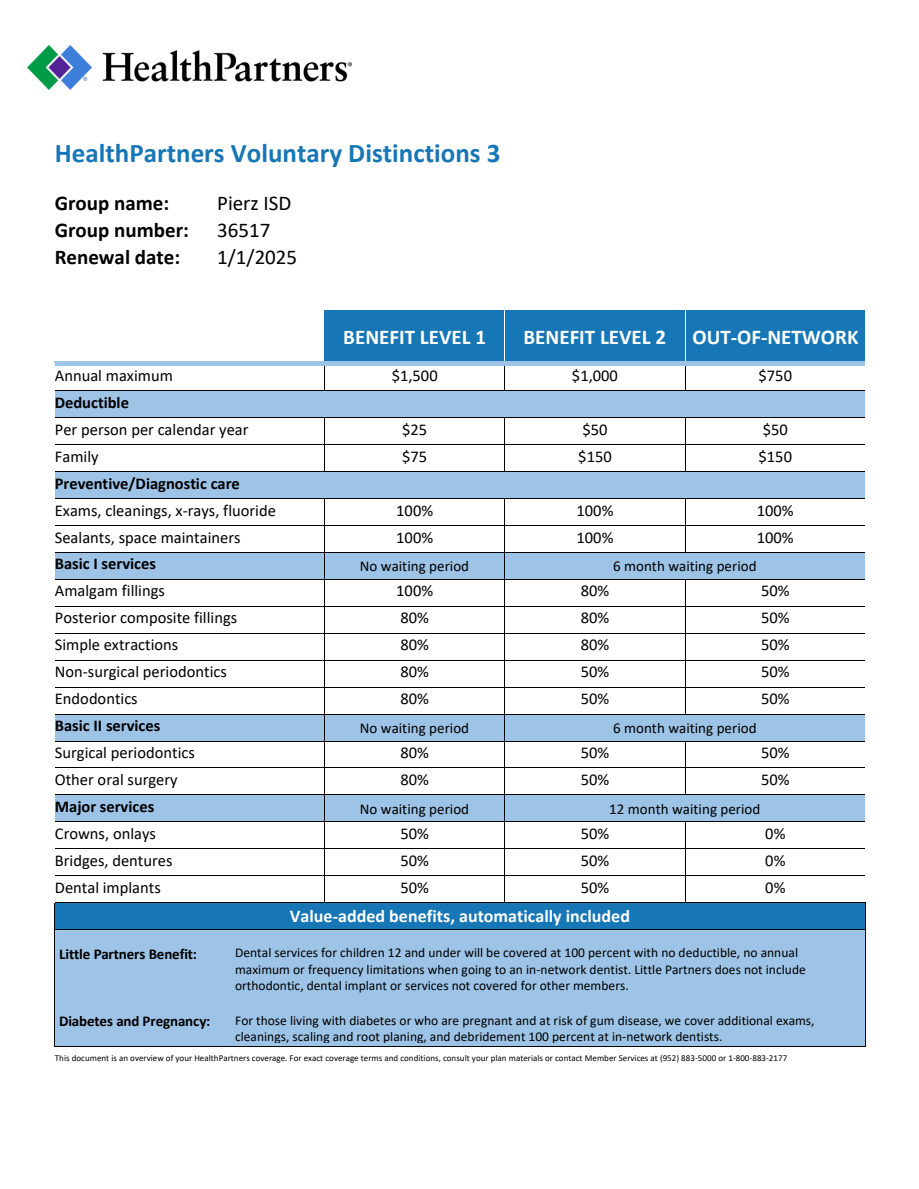
<style>
.page{position:relative;width:919px;height:1189px;background:#fff}
.page>*{position:absolute;margin:0;border:0;box-sizing:border-box;transform-origin:0 0}
.t1{font:700 27px "Calibri";color:#1776b5}
.t2{font:700 21px "Calibri";color:#fff}
.t3{font:700 21px/26.8px "Calibri";color:#000}
.t4{font:21px/27px "Calibri";color:#000}
.t5{font:700 18px "Calibri";color:#fff}
.t6{font:16.5px/26.8px "Calibri";color:#000}
.t7{font:700 16.5px "Calibri";color:#000}
.t8{font:15px "Calibri";color:#000}
.t9{font:700 15px "Calibri";letter-spacing:-.01em;color:#000}
.t10{font:13.5px/16.5px "Calibri";color:#000}
.t11{font:9px "Calibri";letter-spacing:.005em;color:#000}
</style>
<div class="page">
<div style="left:54px;top:929px;width:811px;height:116px;background:#9dc3e6"></div>
<hr style="left:865px;top:929px;width:1px;height:116px;background:#000">
<div style="left:54px;top:390px;width:811px;height:27px;background:#9dc3e6"></div>
<hr style="left:54px;top:417px;width:270px;height:1px;background:#000">
<div style="left:54px;top:471px;width:811px;height:27px;background:#9dc3e6"></div>
<hr style="left:54px;top:633px;width:270px;height:1px;background:#000">
<div style="left:54px;top:714px;width:270px;height:26px;background:#9dc3e6"></div>
<div style="left:54px;top:552px;width:270px;height:27px;background:#9dc3e6"></div>
<hr style="left:54px;top:525px;width:270px;height:1px;background:#000">
<hr style="left:54px;top:552px;width:270px;height:1px;background:#000">
<hr style="left:54px;top:444px;width:270px;height:1px;background:#000">
<hr style="left:54px;top:471px;width:270px;height:1px;background:#000">
<div style="left:54px;top:794px;width:270px;height:27px;background:#9dc3e6"></div>
<hr style="left:324px;top:390px;width:181px;height:1px;background:#000">
<hr style="left:324px;top:417px;width:181px;height:1px;background:#000">
<hr style="left:324px;top:444px;width:181px;height:1px;background:#000">
<hr style="left:324px;top:471px;width:181px;height:1px;background:#000">
<svg style="left:324px;top:418px;width:1px;height:53px"></svg>
<hr style="left:324px;top:525px;width:181px;height:1px;background:#000">
<hr style="left:324px;top:633px;width:181px;height:1px;background:#000">
<hr style="left:324px;top:687px;width:181px;height:1px;background:#000">
<hr style="left:324px;top:767px;width:181px;height:1px;background:#000">
<hr style="left:324px;top:848px;width:181px;height:1px;background:#000">
<hr style="left:504px;top:390px;width:181px;height:1px;background:#000">
<svg style="left:504px;top:366px;width:1px;height:24px"></svg>
<hr style="left:504px;top:417px;width:181px;height:1px;background:#000">
<hr style="left:504px;top:444px;width:181px;height:1px;background:#000">
<hr style="left:504px;top:471px;width:181px;height:1px;background:#000">
<svg style="left:504px;top:418px;width:1px;height:53px"></svg>
<hr style="left:504px;top:525px;width:181px;height:1px;background:#000">
<svg style="left:504px;top:498px;width:1px;height:54px"></svg>
<hr style="left:504px;top:633px;width:181px;height:1px;background:#000">
<hr style="left:504px;top:687px;width:181px;height:1px;background:#000">
<svg style="left:504px;top:579px;width:1px;height:135px"></svg>
<hr style="left:504px;top:767px;width:181px;height:1px;background:#000">
<svg style="left:504px;top:740px;width:1px;height:54px"></svg>
<hr style="left:504px;top:848px;width:181px;height:1px;background:#000">
<svg style="left:504px;top:821px;width:1px;height:81px"></svg>
<div style="left:324px;top:310px;width:180px;height:53px;background:#1776b5"></div>
<div style="left:504px;top:310px;width:180px;height:53px;background:#1776b5"></div>
<div style="left:54px;top:902px;width:811px;height:27px;background:#1776b5"></div>
<hr style="left:54px;top:902px;width:811px;height:1px;background:#000">
<hr style="left:54px;top:929px;width:811px;height:1px;background:#000">
<img style="left:27px;top:46px;width:324px;height:43px">
<div style="left:685px;top:310px;width:180px;height:53px;background:#1776b5"></div>
<hr style="left:685px;top:310px;width:1px;height:53px;background:#fff">
<hr style="left:685px;top:390px;width:180px;height:1px;background:#000">
<hr style="left:685px;top:417px;width:180px;height:1px;background:#000">
<hr style="left:685px;top:444px;width:180px;height:1px;background:#000">
<hr style="left:685px;top:471px;width:180px;height:1px;background:#000">
<hr style="left:685px;top:525px;width:180px;height:1px;background:#000">
<hr style="left:685px;top:633px;width:180px;height:1px;background:#000">
<hr style="left:685px;top:687px;width:180px;height:1px;background:#000">
<hr style="left:685px;top:767px;width:180px;height:1px;background:#000">
<hr style="left:685px;top:848px;width:180px;height:1px;background:#000">
<svg style="left:865px;top:902px;width:1px;height:27px"></svg>
<svg style="left:324px;top:366px;width:1px;height:24px"></svg>
<hr style="left:54px;top:390px;width:270px;height:1px;background:#000">
<hr style="left:54px;top:687px;width:270px;height:1px;background:#000">
<hr style="left:54px;top:714px;width:270px;height:1px;background:#000">
<hr style="left:54px;top:767px;width:270px;height:1px;background:#000">
<hr style="left:54px;top:794px;width:270px;height:1px;background:#000">
<hr style="left:54px;top:848px;width:270px;height:1px;background:#000">
<div style="left:54px;top:361px;width:812px;height:5px;background:#9dc3e6"></div>
<hr style="left:53px;top:363px;width:2px;height:539px;background:#fff">
<div style="left:324px;top:552px;width:180px;height:27px;background:#9dc3e6"></div>
<hr style="left:324px;top:552px;width:180px;height:1px;background:#000">
<div style="left:504px;top:552px;width:361px;height:27px;background:#9dc3e6"></div>
<hr style="left:504px;top:552px;width:361px;height:1px;background:#000">
<div style="left:324px;top:714px;width:180px;height:26px;background:#9dc3e6"></div>
<hr style="left:324px;top:714px;width:180px;height:1px;background:#000">
<div style="left:504px;top:714px;width:361px;height:26px;background:#9dc3e6"></div>
<hr style="left:504px;top:714px;width:361px;height:1px;background:#000">
<div style="left:324px;top:794px;width:180px;height:27px;background:#9dc3e6"></div>
<hr style="left:324px;top:794px;width:180px;height:1px;background:#000">
<svg style="left:324px;top:498px;width:1px;height:404px"></svg>
<div style="left:504px;top:794px;width:361px;height:27px;background:#9dc3e6"></div>
<hr style="left:504px;top:794px;width:361px;height:1px;background:#000">
<hr style="left:864px;top:310px;width:2px;height:591px;background:#fff">
<h1 class="t1" style="left:55px;top:142px;width:447px">HealthPartners Voluntary Distinctions 3</h1>
<p class="t3" style="left:55px;top:191px;width:136px">Group name:<br>Group number:<br>Renewal date:</p>
<p class="t4" style="left:217px;top:191px;width:82px">Pierz ISD<br>36517<br>1/1/2025</p>
<p class="t6" style="left:55px;top:363px;width:119px">Annual maximum</p>
<p class="t7" style="left:55px;top:395px;width:76px">Deductible</p>
<p class="t6" style="left:55px;top:417px;width:195px">Per person per calendar year</p>
<p class="t7" style="left:55px;top:476px;width:186px">Preventive/Diagnostic care</p>
<p class="t6" style="left:55px;top:498px;width:222px">Exams, cleanings, x-rays, fluoride</p>
<p class="t6" style="left:55px;top:444px;width:45px">Family</p>
<p class="t6" style="left:55px;top:525px;width:187px">Sealants, space maintainers</p>
<p class="t7" style="left:55px;top:557px;width:103px">Basic I services</p>
<p class="t6" style="left:55px;top:578px;width:112px">Amalgam fillings</p>
<p class="t6" style="left:55px;top:605px;width:184px">Posterior composite fillings<br>Simple extractions<br>Non-surgical periodontics</p>
<p class="t7" style="left:55px;top:718px;width:107px">Basic II services</p>
<p class="t6" style="left:55px;top:686px;width:84px">Endodontics</p>
<p class="t6" style="left:55px;top:740px;width:141px">Surgical periodontics</p>
<p class="t7" style="left:55px;top:799px;width:101px">Major services</p>
<p class="t6" style="left:55px;top:848px;width:119px">Bridges, dentures<br>Dental implants</p>
<p class="t6" style="left:55px;top:767px;width:124px">Other oral surgery</p>
<p class="t6" style="left:55px;top:821px;width:103px">Crowns, onlays</p>
<p class="t2" style="left:343px;top:328px;width:144px">BENEFIT LEVEL 1</p>
<p class="t2" style="left:523px;top:328px;width:144px">BENEFIT LEVEL 2</p>
<p class="t6" style="left:391px;top:363px;width:48px">$1,500</p>
<p class="t6" style="left:402px;top:417px;width:27px">$25 $75</p>
<p class="t6" style="left:396px;top:498px;width:38px">100%<br>100%</p>
<p class="t6" style="left:571px;top:363px;width:48px">$1,000</p>
<p class="t6" style="left:578px;top:417px;width:35px">$50 $150</p>
<p class="t6" style="left:576px;top:498px;width:38px">100%<br>100%</p>
<p class="t2" style="left:692px;top:328px;width:167px">OUT-OF-NETWORK</p>
<p class="t6" style="left:758px;top:363px;width:35px">$750</p>
<p class="t6" style="left:758px;top:417px;width:35px">$50 $150</p>
<p class="t6" style="left:756px;top:498px;width:38px">100%<br>100%</p>
<p class="t8" style="left:360px;top:560px;width:111px">No waiting period</p>
<p class="t8" style="left:612px;top:560px;width:145px">6 month waiting period</p>
<p class="t6" style="left:396px;top:578px;width:38px">100%<br>80%<br>80%<br>80%<br>80%</p>
<p class="t6" style="left:580px;top:578px;width:30px;text-align:justify">80% 80% 80% 50% 50%</p>
<p class="t6" style="left:760px;top:578px;width:30px">50%</p>
<p class="t6" style="left:760px;top:605px;width:30px">50%</p>
<p class="t6" style="left:760px;top:632px;width:30px">50%</p>
<p class="t6" style="left:760px;top:659px;width:30px">50%</p>
<p class="t6" style="left:760px;top:686px;width:30px">50%</p>
<p class="t8" style="left:360px;top:721px;width:111px">No waiting period</p>
<p class="t8" style="left:612px;top:721px;width:145px">6 month waiting period</p>
<p class="t6" style="left:400px;top:740px;width:30px">80%<br>80%</p>
<p class="t6" style="left:580px;top:740px;width:30px">50%<br>50%</p>
<p class="t6" style="left:760px;top:740px;width:30px">50%</p>
<p class="t6" style="left:760px;top:767px;width:30px">50%</p>
<p class="t8" style="left:360px;top:802px;width:111px">No waiting period</p>
<p class="t8" style="left:609px;top:802px;width:152px">12 month waiting period</p>
<p class="t6" style="left:400px;top:821px;width:30px;text-align:justify">50% 50% 50%</p>
<p class="t6" style="left:580px;top:821px;width:30px;text-align:justify">50% 50% 50%</p>
<p class="t6" style="left:764px;top:821px;width:22px">0%<br>0%</p>
<p class="t6" style="left:764px;top:875px;width:22px">0%</p>
<p class="t9" style="left:59px;top:947px;width:139px">Little Partners Benefit:</p>
<p class="t9" style="left:59px;top:1014px;width:152px">Diabetes and Pregnancy:</p>
<p class="t5" style="left:290px;top:908px;width:341px">Value-added benefits, automatically included</p>
<p class="t10" style="left:235px;top:945px;width:572px">Dental services for children 12 and under will be covered at 100 percent with no deductible, no annual maximum or frequency limitations when going to an in‐network dentist. Little Partners does not include orthodontic, dental implant or services not covered for other members.</p>
<p class="t10" style="left:235px;top:1012px;width:580px">For those living with diabetes or who are pregnant and at risk of gum disease, we cover additional exams, cleanings, scaling and root planing, and debridement 100 percent at in-network dentists.</p>
<p class="t11" style="left:55px;top:1053px;width:733px">This document is an overview of your HealthPartners coverage. For exact coverage terms and conditions, consult your plan materials or contact Member Services at (952) 883-5000 or 1-800-883-2177</p>
</div>
